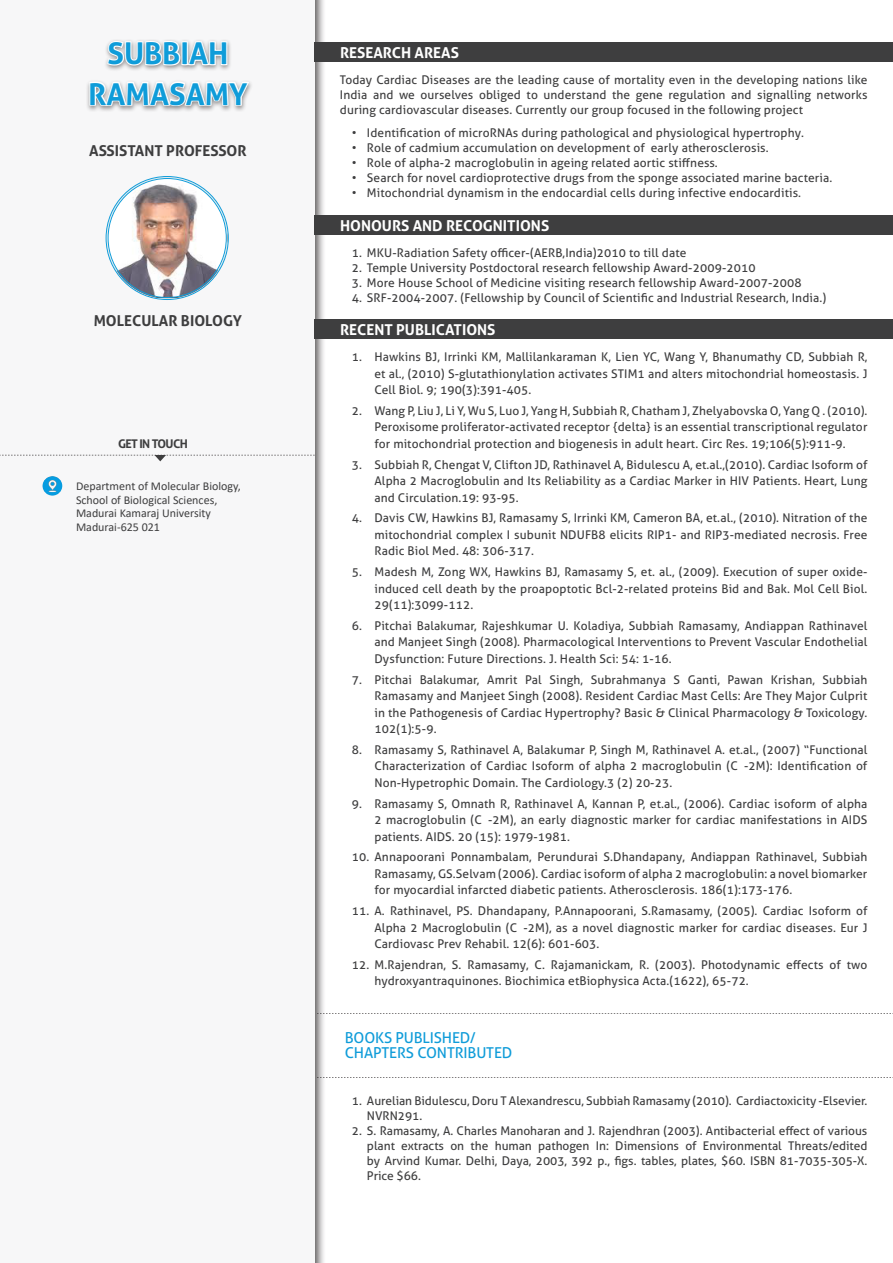
<style>
.page{position:relative;width:893px;height:1263px;background:#fff}
.page>*{position:absolute;margin:0;border:0;box-sizing:border-box;transform-origin:0 0}
.t1{font:700 30px/40.5px "Aller";color:#0f9cd9;text-align:center}
.t2{font:700 15px "Aller";color:#fff}
.t3{font:15px/15px "Aller";letter-spacing:-.01em;color:#0f9cd9}
.t4{font:700 15px "Aller";color:#3e3e3f}
.t5{font:12px/16.5px "Aller";letter-spacing:.01em;color:#3e3e3f;text-align:justify}
.t6{font:12px "Calibri";color:#3e3e3f}
.t7{font:700 12px "Aller";letter-spacing:-.05em;color:#3e3e3f}
</style>
<div class="page">
<div style="left:0;top:0;width:326px;height:1263px;background:#231f20;opacity:.75"></div>
<div style="left:0;top:0;width:315px;height:1263px;background:#f7f7f8"></div>
<svg style="left:317px;top:1013px;width:576px;height:1px"></svg>
<svg style="left:317px;top:1077px;width:576px;height:1px"></svg>
<img style="left:107px;top:177px;width:120px;height:121px">
<div style="left:85px;top:39px;width:169px;height:74px;background:#231f20;opacity:.5"></div>
<svg style="left:106px;top:39px;width:123px;height:28px"></svg>
<svg style="left:88px;top:79px;width:163px;height:28px"></svg>
<svg style="left:0;top:455px;width:315px;height:6px"></svg>
<div style="left:315px;top:43px;width:578px;height:19px;background:#3e3e3f"></div>
<div style="left:315px;top:216px;width:578px;height:19px;background:#3e3e3f"></div>
<div style="left:315px;top:320px;width:578px;height:19px;background:#3e3e3f"></div>
<img style="left:43px;top:476px;width:19px;height:20px;border-radius:10px">
<p class="t1" style="left:88px;top:33px;width:161px">SUBBIAH<br>RAMASAMY</p>
<p class="t4" style="left:89px;top:141px;width:159px">ASSISTANT PROFESSOR</p>
<p class="t4" style="left:94px;top:311px;width:150px">MOLECULAR BIOLOGY</p>
<p class="t7" style="left:118px;top:436px;width:71px">GET IN TOUCH</p>
<p class="t6" style="left:76px;top:478px;width:166px">Department of Molecular Biology,</p>
<p class="t6" style="left:76px;top:491px;width:143px">School of Biological Sciences,</p>
<p class="t6" style="left:76px;top:505px;width:137px">Madurai Kamaraj University</p>
<p class="t6" style="left:76px;top:518px;width:85px">Madurai-625 021</p>
<p class="t2" style="left:340px;top:43px;width:121px">RESEARCH AREAS</p>
<p class="t5" style="left:340px;top:72px;width:529px;line-height:15px">Today Cardiac Diseases are the leading cause of mortality even in the developing nations like India and we ourselves obliged to understand the gene regulation and signalling networks during cardiovascular diseases. Currently our group focused in the following project</p>
<p class="t5" style="left:352px;top:125px;width:453px">• Identification of microRNAs during pathological and physiological hypertrophy.</p>
<p class="t5" style="left:352px;top:140px;width:418px">• Role of cadmium accumulation on development of early atherosclerosis.</p>
<p class="t5" style="left:352px;top:155px;width:367px">• Role of alpha-2 macroglobulin in ageing related aortic stiffness.</p>
<p class="t5" style="left:352px;top:170px;width:482px">• Search for novel cardioprotective drugs from the sponge associated marine bacteria.</p>
<p class="t5" style="left:352px;top:185px;width:451px">• Mitochondrial dynamism in the endocardial cells during infective endocarditis.</p>
<p class="t2" style="left:340px;top:216px;width:211px">HONOURS AND RECOGNITIONS</p>
<p class="t5" style="left:352px;top:245px;width:336px">1. MKU-Radiation Safety officer-(AERB,India)2010 to till date</p>
<p class="t5" style="left:352px;top:260px;width:405px">2. Temple University Postdoctoral research fellowship Award-2009-2010</p>
<p class="t5" style="left:352px;top:275px;width:451px">3. More House School of Medicine visiting research fellowship Award-2007-2008</p>
<p class="t5" style="left:352px;top:290px;width:476px">4. SRF-2004-2007. (Fellowship by Council of Scientific and Industrial Research, India.)</p>
<p class="t2" style="left:340px;top:320px;width:157px">RECENT PUBLICATIONS</p>
<p class="t5" style="left:374px;top:348px;width:494px;text-indent:-22px">1. Hawkins BJ, Irrinki KM, Mallilankaraman K, Lien YC, Wang Y, Bhanumathy CD, Subbiah R, et al., (2010) S-glutathionylation activates STIM1 and alters mitochondrial homeostasis. J Cell Biol. 9; 190(3):391-405.</p>
<p class="t5" style="left:374px;top:402px;width:495px;text-indent:-22px">2. Wang P, Liu J, Li Y, Wu S, Luo J, Yang H, Subbiah R, Chatham J, Zhelyabovska O, Yang Q . (2010).<br>Peroxisome proliferator-activated receptor {delta} is an essential transcriptional regulator for mitochondrial protection and biogenesis in adult heart. Circ Res. 19;106(5):911-9.</p>
<p class="t5" style="left:374px;top:456px;width:495px;text-indent:-22px">3. Subbiah R, Chengat V, Clifton JD, Rathinavel A, Bidulescu A, et.al.,(2010). Cardiac Isoform of Alpha 2 Macroglobulin and Its Reliability as a Cardiac Marker in HIV Patients. Heart, Lung and Circulation.19: 93-95.</p>
<p class="t5" style="left:374px;top:510px;width:494px;text-indent:-22px">4. Davis CW, Hawkins BJ, Ramasamy S, Irrinki KM, Cameron BA, et.al., (2010). Nitration of the mitochondrial complex I subunit NDUFB8 elicits RIP1- and RIP3-mediated necrosis. Free Radic Biol Med. 48: 306-317.</p>
<p class="t5" style="left:374px;top:563px;width:495px;text-indent:-22px">5. Madesh M, Zong WX, Hawkins BJ, Ramasamy S, et. al., (2009). Execution of super oxide&shy;induced cell death by the proapoptotic Bcl-2-related proteins Bid and Bak. Mol Cell Biol.<br>29(11):3099-112.</p>
<p class="t5" style="left:374px;top:617px;width:494px;text-indent:-22px">6. Pitchai Balakumar, Rajeshkumar U. Koladiya, Subbiah Ramasamy, Andiappan Rathinavel and Manjeet Singh (2008). Pharmacological Interventions to Prevent Vascular Endothelial Dysfunction: Future Directions. J. Health Sci: 54: 1-16.</p>
<p class="t5" style="left:374px;top:671px;width:495px;text-indent:-22px">7. Pitchai Balakumar, Amrit Pal Singh, Subrahmanya S Ganti, Pawan Krishan, Subbiah Ramasamy and Manjeet Singh (2008). Resident Cardiac Mast Cells: Are They Major Culprit in the Pathogenesis of Cardiac Hypertrophy? Basic &amp; Clinical Pharmacology &amp; Toxicology.<br>102(1):5-9.</p>
<p class="t5" style="left:374px;top:741px;width:494px;text-indent:-22px">8. Ramasamy S, Rathinavel A, Balakumar P, Singh M, Rathinavel A. et.al., (2007) “Functional Characterization of Cardiac Isoform of alpha 2 macroglobulin (CΑ-2M): Identification of Non-Hypetrophic Domain. The Cardiology.3 (2) 20-23.</p>
<p class="t5" style="left:374px;top:795px;width:494px;text-indent:-22px">9. Ramasamy S, Omnath R, Rathinavel A, Kannan P, et.al., (2006). Cardiac isoform of alpha 2 macroglobulin (CΑ-2M), an early diagnostic marker for cardiac manifestations in AIDS patients. AIDS. 20 (15): 1979-1981.</p>
<p class="t5" style="left:374px;top:849px;width:494px;text-indent:-22px">10. Annapoorani Ponnambalam, Perundurai S.Dhandapany, Andiappan Rathinavel, Subbiah Ramasamy, GS.Selvam (2006). Cardiac isoform of alpha 2 macroglobulin: a novel biomarker for myocardial infarcted diabetic patients. Atherosclerosis. 186(1):173-176.</p>
<p class="t5" style="left:374px;top:903px;width:494px;text-indent:-22px">11. A. Rathinavel, PS. Dhandapany, P.Annapoorani, S.Ramasamy, (2005). Cardiac Isoform of Alpha 2 Macroglobulin (CΑ-2M), as a novel diagnostic marker for cardiac diseases. Eur J Cardiovasc Prev Rehabil. 12(6): 601-603.</p>
<p class="t5" style="left:374px;top:956px;width:494px;text-indent:-22px">12. M.Rajendran, S. Ramasamy, C. Rajamanickam, R. (2003). Photodynamic effects of two hydroxyantraquinones. Biochimica etBiophysica Acta.(1622), 65-72.</p>
<p class="t3" style="left:345px;top:1030px;width:169px">BOOKS PUBLISHED/<br>CHAPTERS CONTRIBUTED</p>
<p class="t5" style="left:367px;top:1093px;width:502px;line-height:15px;text-indent:-15px">1. Aurelian Bidulescu, Doru T Alexandrescu, Subbiah Ramasamy (2010). Cardiactoxicity -Elsevier.<br>NVRN291.</p>
<p class="t5" style="left:367px;top:1123px;width:502px;line-height:15px;text-indent:-15px">2. S. Ramasamy, A. Charles Manoharan and J. Rajendhran (2003). Antibacterial effect of various plant extracts on the human pathogen In: Dimensions of Environmental Threats/edited by Arvind Kumar. Delhi, Daya, 2003, 392 p., figs. tables, plates, $60. ISBN 81-7035-305-X.<br>Price $66.</p>
</div>
